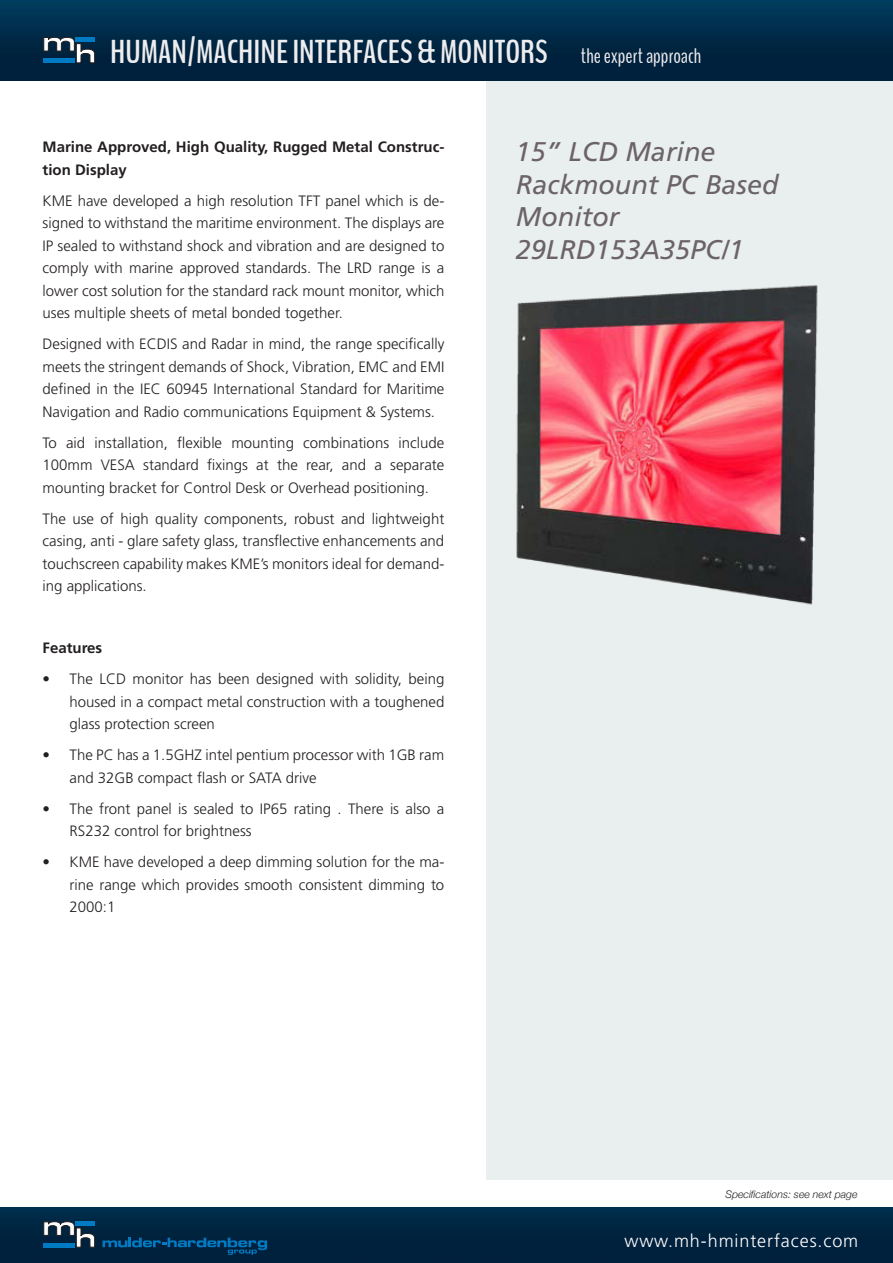
<style>
.page{position:relative;width:893px;height:1263px;background:#fff}
.page>*{position:absolute;margin:0;border:0;box-sizing:border-box;transform-origin:0 0}
.t1{font:700 33px "Bench Nine";color:#edecee}
.t2{font:italic 27px/32.4px "Frutiger";color:#6c6369}
.t3{font:300 18px "Frutiger";letter-spacing:.05em;color:#fff}
.t4{font:300 15px/22.5px "Frutiger";color:#231f20;text-align:justify}
.t5{font:700 15px/22.5px "Frutiger";color:#231f20}
.t6{font:italic 300 10.5px "Helvetica Neue";color:#231f20}
.s1{font-weight:400;font-size:21px}
</style>
<div class="page">
<img style="left:0;top:0;width:893px;height:81px">
<img style="left:0;top:1208px;width:893px;height:55px">
<svg style="left:43px;top:1221px;width:52px;height:26px"></svg>
<hr style="left:43px;top:1243px;width:32px;height:4px;background:#007ac2">
<div style="left:76px;top:1221px;width:19px;height:5px;background:#007ac2"></div>
<svg style="left:103px;top:1237px;width:164px;height:18px;background:#003961"></svg>
<svg style="left:43px;top:37px;width:52px;height:26px"></svg>
<hr style="left:43px;top:59px;width:32px;height:4px;background:#007ac2">
<hr style="left:76px;top:37px;width:19px;height:4px;background:#007ac2">
<div style="left:487px;top:81px;width:406px;height:1098px;background:#e9efee"></div>
<img style="left:516px;top:285px;width:302px;height:320px">
<h1 class="t1" style="left:110px;top:30px;width:592px">HUMAN/MACHINE INTERFACES &amp; MONITORS <span class="s1">the expert approach</span></h1>
<p class="t5" style="left:43px;top:135px;width:403px">Marine Approved, High Quality, Rugged Metal Construc&shy;tion Display</p>
<p class="t4" style="left:43px;top:189px;width:403px">KME have developed a high resolution TFT panel which is de&shy;signed to withstand the maritime environment. The displays are IP sealed to withstand shock and vibration and are designed to comply with marine approved standards. The LRD range is a lower cost solution for the standard rack mount monitor, which uses multiple sheets of metal bonded together.</p>
<p class="t4" style="left:43px;top:333px;width:403px">Designed with ECDIS and Radar in mind, the range specifically meets the stringent demands of Shock, Vibration, EMC and EMI defined in the IEC 60945 International Standard for Maritime Navigation and Radio communications Equipment &amp; Systems.</p>
<p class="t4" style="left:43px;top:431px;width:403px">To aid installation, flexible mounting combinations include 100mm VESA standard fixings at the rear, and a separate mounting bracket for Control Desk or Overhead positioning.</p>
<p class="t4" style="left:43px;top:507px;width:403px">The use of high quality components, robust and lightweight casing, anti - glare safety glass, transflective enhancements and touchscreen capability makes KME’s monitors ideal for demand&shy;ing applications.</p>
<p class="t5" style="left:43px;top:636px;width:61px">Features</p>
<p class="t4" style="left:70px;top:668px;width:376px;text-indent:-27px">• The LCD monitor has been designed with solidity, being housed in a compact metal construction with a toughened glass protection screen</p>
<p class="t4" style="left:70px;top:744px;width:376px;text-indent:-27px">• The PC has a 1.5GHZ intel pentium processor with 1GB ram and 32GB compact flash or SATA drive</p>
<p class="t4" style="left:70px;top:797px;width:376px;text-indent:-27px">• The front panel is sealed to IP65 rating . There is also a<br>RS232 control for brightness</p>
<p class="t4" style="left:70px;top:851px;width:376px;text-indent:-27px">• KME have developed a deep dimming solution for the ma&shy;rine range which provides smooth consistent dimming to 2000:1</p>
<h2 class="t2" style="left:516px;top:136px;width:264px">15” LCD Marine<br>Rackmount PC Based<br>Monitor<br>29LRD153A35PC/1</h2>
<p class="t6" style="left:725px;top:1187px;width:134px">Specifications: see next page</p>
<p class="t3" style="left:624px;top:1231px;width:235px">www.mh-hminterfaces.com</p>
</div>
